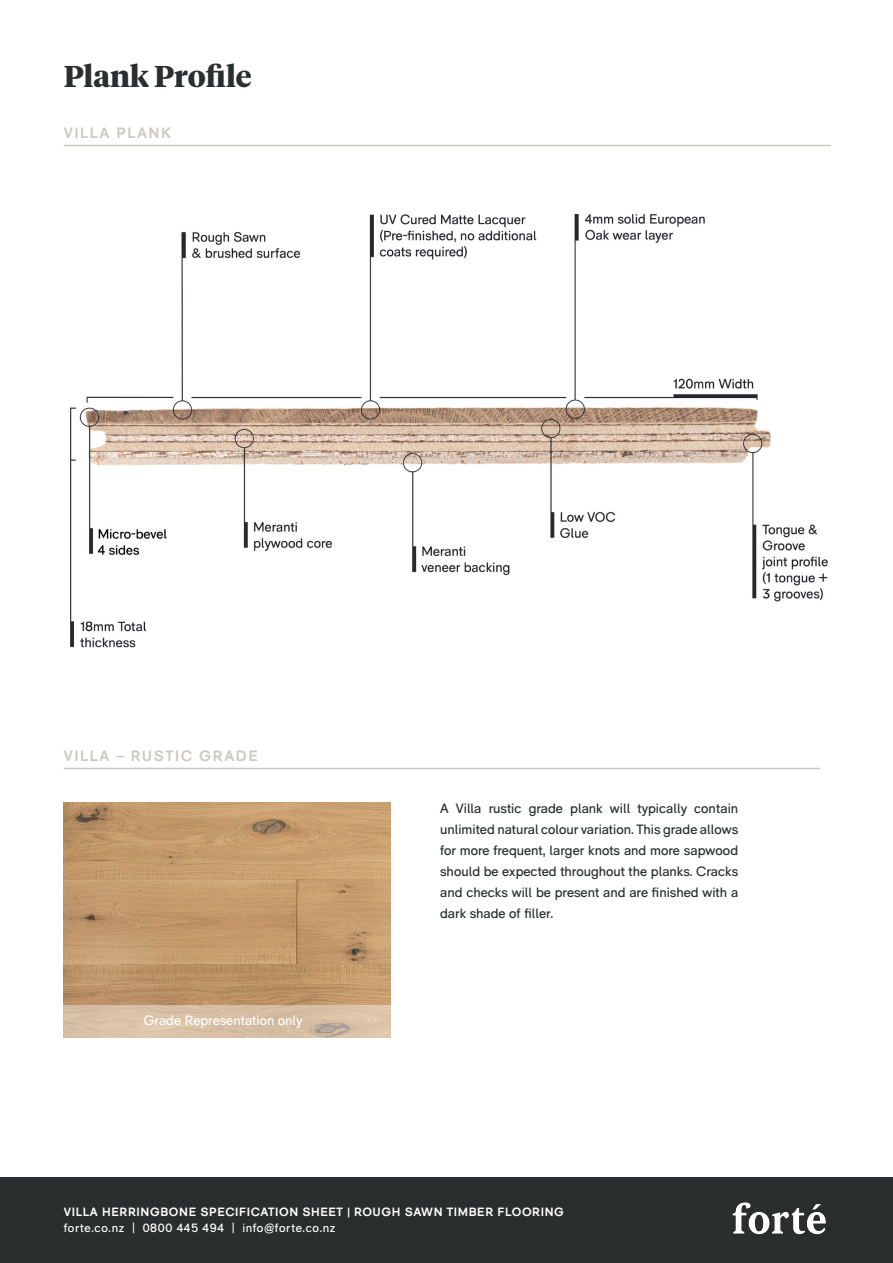
<style>
.page{position:relative;width:893px;height:1263px;background:#fff}
.page>*{position:absolute;margin:0;border:0;box-sizing:border-box;transform-origin:0 0}
.t1{font:700 30px "Tiempos Headline";color:#2a2e2e}
.t2{font:700 15px "RM Pro";letter-spacing:.1em;color:#cbc9c5}
.t3{font:13.5px/21px "RM Pro";color:#2a2e2e;text-align:justify}
.t4{font:13.5px "RM Pro";color:#fff}
.t5{font:700 12px "RM Pro";letter-spacing:.05em;color:#fff}
.t6{font:12px "RM Pro";letter-spacing:.05em;color:#fff}
</style>
<div class="page">
<div style="left:0;top:1178px;width:893px;height:85px;background:#2a2e2e"></div>
<img style="left:732px;top:1202px;width:94px;height:33px">
<hr style="left:64px;top:145px;width:766px;height:1px;background:#cbc9c5">
<hr style="left:64px;top:768px;width:756px;height:1px;background:#cbc9c5">
<img style="left:64px;top:802px;width:326px;height:203px">
<svg style="left:64px;top:1005px;width:327px;height:33px;background:#d7bfa5"></svg>
<img style="left:70px;top:214px;width:758px;height:434px">
<p class="t1" style="left:64px;top:56px;width:189px">Plank Profile</p>
<p class="t2" style="left:64px;top:124px;width:109px">VILLA PLANK</p>
<p class="t2" style="left:64px;top:747px;width:195px">VILLA – RUSTIC GRADE</p>
<p class="t4" style="left:144px;top:1012px;width:160px">Grade Representation only</p>
<p class="t3" style="left:440px;top:798px;width:300px">A Villa rustic grade plank will typically contain unlimited natural colour variation. This grade allows for more frequent, larger knots and more sapwood should be expected throughout the planks. Cracks and checks will be present and are finished with a dark shade of filler.</p>
<p class="t5" style="left:64px;top:1204px;width:502px">VILLA HERRINGBONE SPECIFICATION SHEET | ROUGH SAWN TIMBER FLOORING</p>
<p class="t6" style="left:64px;top:1221px;width:273px">forte.co.nz | 0800 445 494 | info@forte.co.nz</p>
</div>
